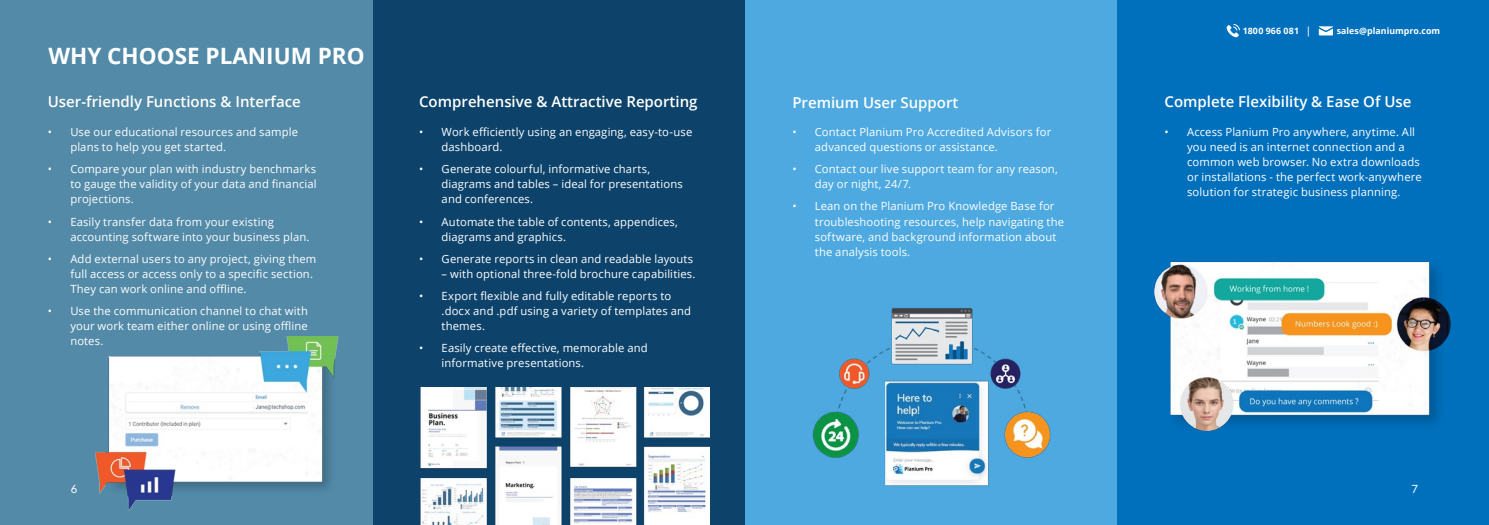
<style>
.page{position:relative;width:1489px;height:525px;background:#fff}
.page>*{position:absolute;margin:0;border:0;box-sizing:border-box;transform-origin:0 0}
.t1{font:700 22.5px "Open Sans";color:#fff}
.t2{font:600 15px "Open Sans";color:#fff}
.t3{font:11.25px/15px "Open Sans";letter-spacing:.01em;color:#fff}
.t4{font:11.25px "Lato";color:#fff}
.t5{font:700 8.75px "Open Sans";letter-spacing:.005em;color:#fff}
.t6{font:700 8.75px "Open Sans";letter-spacing:.03em;color:#fff}
.s1{font-family:"Minion Pro";font-size:10px}
</style>
<div class="page">
<div style="left:1116px;top:0;width:372px;height:524px;background:#0070bd"></div>
<div style="left:744px;top:0;width:372px;height:524px;background:#4da9df"></div>
<div style="left:372px;top:0;width:372px;height:524px;background:#0d436b"></div>
<div style="left:0;top:0;width:372px;height:524px;background:#528aa8"></div>
<img style="left:1154px;top:261px;width:297px;height:171px">
<img style="left:421px;top:387px;width:289px;height:137px">
<img style="left:812px;top:308px;width:239px;height:178px">
<img style="left:96px;top:336px;width:243px;height:174px">
<svg style="left:1318px;top:26px;width:15px;height:9px"></svg>
<svg style="left:1226px;top:24px;width:13px;height:13px"></svg>
<h1 class="t1" style="left:48px;top:40px;width:318px">WHY CHOOSE PLANIUM PRO</h1>
<h2 class="t2" style="left:48px;top:91px;width:254px">User-friendly Functions &amp; Interface</h2>
<p class="t3" style="left:70px;top:124px;width:229px;text-indent:-22px">• Use our educational resources and sample plans to help you get started.</p>
<p class="t3" style="left:70px;top:161px;width:248px;text-align:justify;text-indent:-22px">• Compare your plan with industry benchmarks to gauge the validity of your data and financial projections.</p>
<p class="t3" style="left:70px;top:213px;width:240px;text-indent:-22px">• Easily transfer data from your existing accounting software into your business plan.</p>
<p class="t3" style="left:70px;top:250px;width:247px;text-indent:-22px">• Add external users to any project, giving them full access or access only to a specific section.<br>They can work online and offline.</p>
<p class="t3" style="left:70px;top:303px;width:239px;text-align:justify;text-indent:-22px">• Use the communication channel to chat with your work team either online or using offline notes.</p>
<h2 class="t2" style="left:419px;top:91px;width:280px">Comprehensive &amp; Attractive Reporting</h2>
<p class="t3" style="left:441px;top:124px;width:252px;text-indent:-22px">• Work efficiently using an engaging, easy-to-use dashboard.</p>
<p class="t3" style="left:441px;top:161px;width:242px;text-indent:-22px">• Generate colourful, informative charts, diagrams and tables – ideal for presentations and conferences.</p>
<p class="t3" style="left:441px;top:213px;width:238px;text-indent:-22px">• Automate the table of contents, appendices, diagrams and graphics.</p>
<p class="t3" style="left:419px;top:250px;width:276px">• Generate reports in clean and readable layouts</p>
<p class="t3" style="left:441px;top:265px;width:255px">– with optional three-fold brochure capabilities.</p>
<p class="t3" style="left:441px;top:288px;width:251px;text-indent:-22px">• Export flexible and fully editable reports to .docx and .pdf using a variety of templates and themes.</p>
<p class="t3" style="left:441px;top:340px;width:208px;text-indent:-22px">• Easily create effective, memorable and informative presentations.</p>
<h2 class="t2" style="left:792px;top:92px;width:168px">Premium User Support</h2>
<p class="t3" style="left:814px;top:124px;width:238px;text-indent:-22px">• Contact Planium Pro Accredited Advisors for advanced questions or assistance.</p>
<p class="t3" style="left:814px;top:161px;width:244px;text-indent:-22px">• Contact our live support team for any reason, day or night, 24/7.</p>
<p class="t3" style="left:814px;top:198px;width:251px;text-indent:-22px">• Lean on the Planium Pro Knowledge Base for troubleshooting resources, help navigating the software, and background information about the analysis tools.</p>
<p class="t6" style="left:1242px;top:25px;width:68px">1800 966 081 <span class="s1">|</span></p>
<p class="t5" style="left:1336px;top:25px;width:105px">sales@planiumpro.com</p>
<h2 class="t2" style="left:1164px;top:91px;width:248px">Complete Flexibility &amp; Ease Of Use</h2>
<p class="t3" style="left:1186px;top:124px;width:236px;text-indent:-22px">• Access Planium Pro anywhere, anytime. All you need is an internet connection and a common web browser. No extra downloads or installations - the perfect work-anywhere solution for strategic business planning.</p>
<p class="t4" style="left:71px;top:482px;width:8px">6</p>
<p class="t4" style="left:1411px;top:482px;width:8px">7</p>
</div>
